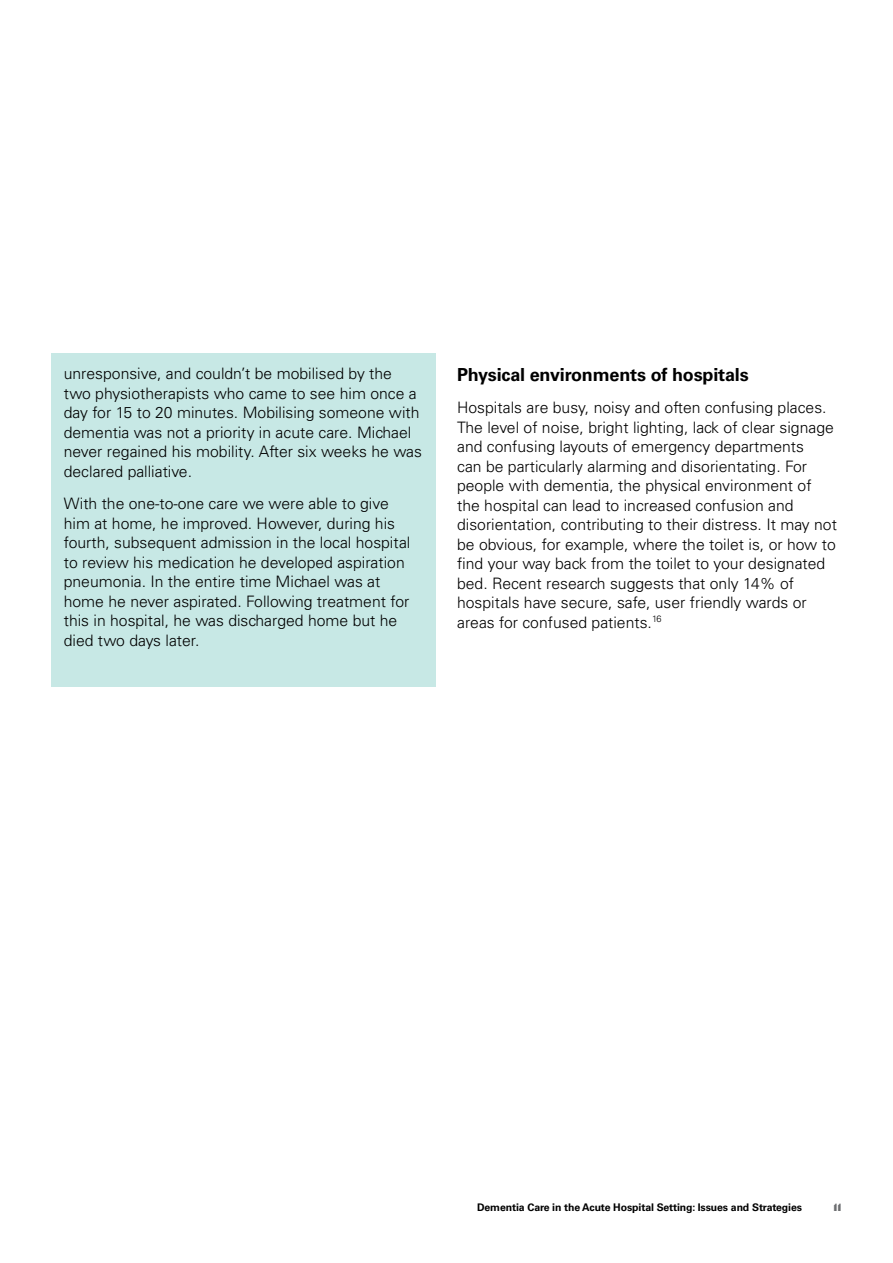
<style>
.page{position:relative;width:893px;height:1263px;background:#fff}
.page>*{position:absolute;margin:0;border:0;box-sizing:border-box;transform-origin:0 0}
.t1{font:700 18px "Univers LT Std";letter-spacing:-.01em;color:#000}
.t2{font:300 15.75px/19.5px "Univers LT Std";color:#000}
.t3{font:700 10.5px "Univers LT Std";letter-spacing:-.01em;color:#000}
.t4{font:900 10.5px "Augustus";color:#6d6e71}
</style>
<div class="page">
<div style="left:51px;top:353px;width:385px;height:334px;background:#c7e8e5"></div>
<p class="t2" style="left:64px;top:364px;width:360px">unresponsive, and couldn’t be mobilised by the two physiotherapists who came to see him once a day for 15 to 20 minutes. Mobilising someone with dementia was not a priority in acute care. Michael never regained his mobility. After six weeks he was declared palliative.</p>
<p class="t2" style="left:64px;top:494px;width:348px">With the one-to-one care we were able to give him at home, he improved. However, during his fourth, subsequent admission in the local hospital to review his medication he developed aspiration pneumonia. In the entire time Michael was at home he never aspirated. Following treatment for this in hospital, he was discharged home but he died two days later.</p>
<p class="t1" style="left:457px;top:364px;width:293px">Physical environments of hospitals</p>
<p class="t2" style="left:457px;top:398px;width:381px">Hospitals are busy, noisy and often confusing places.<br>The level of noise, bright lighting, lack of clear signage and confusing layouts of emergency departments<br>can be particularly alarming and disorientating. For people with dementia, the physical environment of the hospital can lead to increased confusion and disorientation, contributing to their distress. It may not be obvious, for example, where the toilet is, or how to find your way back from the toilet to your designated bed. Recent research suggests that only 14% of hospitals have secure, safe, user friendly wards or areas for confused patients.<sup>16</sup></p>
<p class="t3" style="left:477px;top:1201px;width:327px">Dementia Care in the Acute Hospital Setting: Issues and Strategies</p>
<p class="t4" style="left:833px;top:1201px;width:10px">11</p>
</div>
